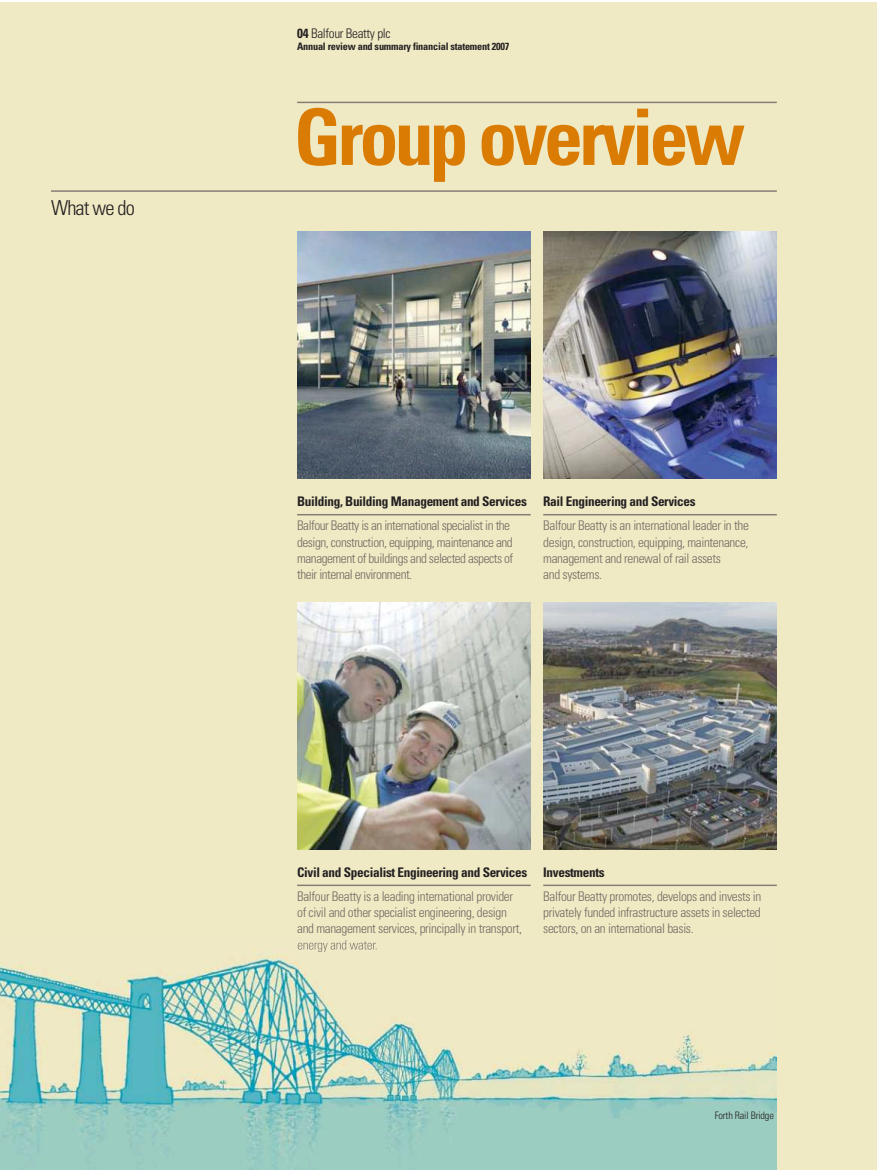
<style>
.page{position:relative;width:878px;height:1170px;background:#fff}
.page>*{position:absolute;margin:0;border:0;box-sizing:border-box;transform-origin:0 0}
.t1{font:700 condensed 77.85px "Univers";letter-spacing:-.05em;color:#da7b04}
.t2{font:300 condensed 20.55px "Univers";letter-spacing:-.04em;color:#232021}
.t3{font:300 condensed 13.2px/16.2px "Univers";letter-spacing:-.025em;color:#736a63}
.t4{font:700 condensed 13.2px "Univers";letter-spacing:-.025em;color:#232021}
.t5{font:300 condensed 13.2px "Univers";letter-spacing:-.025em;color:#232021}
.t6{font:700 condensed 10.35px "Univers";letter-spacing:-.02em;color:#232021}
.t7{font:300 condensed 10.35px "Univers";letter-spacing:-.015em;color:#232021}
.s1{font-weight:700}
</style>
<div class="page">
<div style="left:1px;top:2px;width:875px;height:1167px;background:#efe9c4"></div>
<hr style="left:51px;top:190px;width:725px;height:2px;background:#847d76">
<hr style="left:297px;top:514px;width:233px;height:1px;background:#847d76">
<hr style="left:543px;top:514px;width:233px;height:1px;background:#847d76">
<hr style="left:297px;top:884px;width:233px;height:2px;background:#847d76">
<hr style="left:543px;top:884px;width:233px;height:2px;background:#847d76">
<img style="left:543px;top:232px;width:233px;height:247px">
<img style="left:297px;top:232px;width:233px;height:247px">
<img style="left:543px;top:602px;width:233px;height:247px">
<img style="left:297px;top:602px;width:233px;height:247px">
<img style="left:1px;top:948px;width:775px;height:221px">
<img style="left:297px;top:940px;width:79px;height:12px">
<hr style="left:297px;top:102px;width:479px;height:1px;background:#847d76">
<h2 class="t2" style="left:51px;top:200px;width:85px">What we do</h2>
<p class="t5" style="left:297px;top:29px;width:95px"><span class="s1">04</span> Balfour Beatty plc</p>
<p class="t6" style="left:297px;top:42px;width:214px">Annual review and summary financial statement 2007</p>
<h1 class="t1" style="left:293px;top:106px;width:453px">Group overview</h1>
<p class="t4" style="left:297px;top:496px;width:231px">Building, Building Management and Services</p>
<p class="t3" style="left:297px;top:518px;width:217px">Balfour Beatty is an international specialist in the design, construction, equipping, maintenance and management of buildings and selected aspects of their internal environment.</p>
<p class="t4" style="left:543px;top:496px;width:154px">Rail Engineering and Services</p>
<p class="t3" style="left:543px;top:518px;width:207px">Balfour Beatty is an international leader in the design, construction, equipping, maintenance, management and renewal of rail assets<br>and systems.</p>
<p class="t4" style="left:297px;top:866px;width:232px">Civil and Specialist Engineering and Services</p>
<p class="t3" style="left:297px;top:889px;width:226px">Balfour Beatty is a leading international provider of civil and other specialist engineering, design and management services, principally in transport,</p>
<p class="t4" style="left:543px;top:866px;width:63px">Investments</p>
<p class="t3" style="left:543px;top:889px;width:219px;text-align:justify">Balfour Beatty promotes, develops and invests in privately funded infrastructure assets in selected sectors, on an international basis.</p>
<p class="t7" style="left:714px;top:1111px;width:61px">Forth Rail Bridge</p>
</div>
